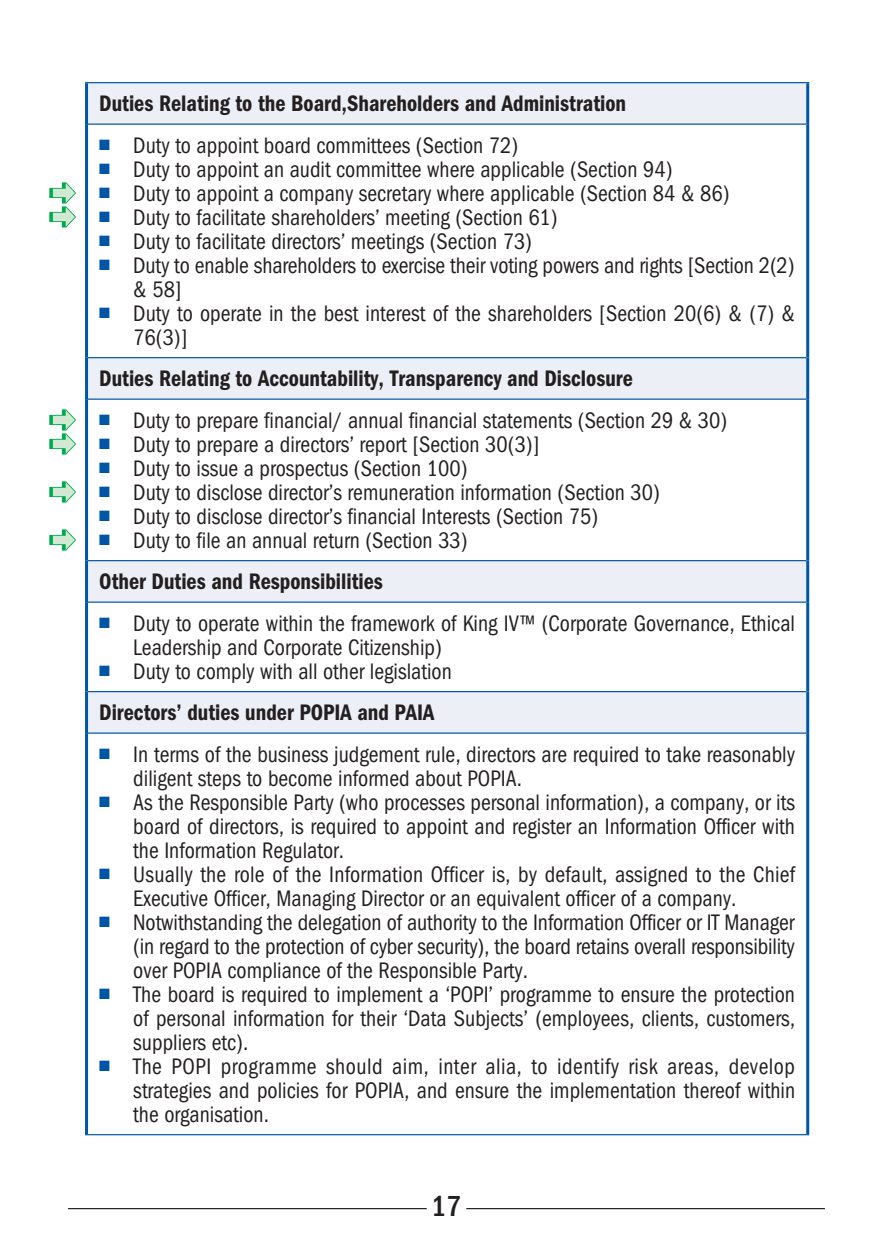
<style>
.page{position:relative;width:893px;height:1259px;background:#fff}
.page>*{position:absolute;margin:0;border:0;box-sizing:border-box;transform-origin:0 0}
.t1{font:500 condensed 30px "ITC Franklin Gothic Std";color:#231f20}
.t2{font:condensed 23.4px/24px "ITC Franklin Gothic Std";color:#231f20;scale:.95 1}
.t3{font:23.4px "ITC Franklin Gothic Std Dm Cd";color:#231f20;scale:.95 1}
.s1{color:#0155a7}
</style>
<div class="page">
<hr style="left:68px;top:1208px;width:359px;height:1px;background:#231f20">
<hr style="left:466px;top:1208px;width:359px;height:1px;background:#231f20">
<svg style="left:88px;top:83px;width:718px;height:649px"></svg>
<hr style="left:85px;top:124px;width:3px;height:234px;background:#0155a7">
<hr style="left:806px;top:124px;width:3px;height:234px;background:#0155a7">
<hr style="left:85px;top:399px;width:3px;height:161px;background:#0155a7">
<hr style="left:806px;top:399px;width:3px;height:161px;background:#0155a7">
<hr style="left:85px;top:602px;width:3px;height:89px;background:#0155a7">
<hr style="left:806px;top:602px;width:3px;height:89px;background:#0155a7">
<hr style="left:85px;top:691px;width:3px;height:42px;background:#0155a7">
<hr style="left:806px;top:691px;width:3px;height:42px;background:#0155a7">
<hr style="left:85px;top:733px;width:3px;height:401px;background:#0155a7">
<hr style="left:806px;top:733px;width:3px;height:401px;background:#0155a7">
<hr style="left:88px;top:691px;width:718px;height:1px;background:#0155a7">
<hr style="left:88px;top:732px;width:718px;height:1px;background:#0155a7">
<hr style="left:85px;top:1134px;width:724px;height:1px;background:#0155a7">
<hr style="left:85px;top:82px;width:724px;height:1px;background:#0155a7">
<hr style="left:88px;top:124px;width:718px;height:1px;background:#0155a7">
<hr style="left:85px;top:83px;width:3px;height:41px;background:#0155a7">
<hr style="left:806px;top:83px;width:3px;height:41px;background:#0155a7">
<hr style="left:88px;top:357px;width:718px;height:1px;background:#0155a7">
<hr style="left:88px;top:398px;width:718px;height:2px;background:#0155a7">
<hr style="left:85px;top:358px;width:3px;height:41px;background:#0155a7">
<hr style="left:806px;top:358px;width:3px;height:41px;background:#0155a7">
<hr style="left:88px;top:560px;width:718px;height:1px;background:#0155a7">
<hr style="left:88px;top:601px;width:718px;height:2px;background:#0155a7">
<hr style="left:85px;top:560px;width:3px;height:42px;background:#0155a7">
<hr style="left:806px;top:560px;width:3px;height:42px;background:#0155a7">
<svg style="left:49px;top:182px;width:27px;height:45px"></svg>
<svg style="left:49px;top:409px;width:27px;height:45px"></svg>
<svg style="left:49px;top:481px;width:27px;height:21px"></svg>
<svg style="left:49px;top:529px;width:27px;height:21px"></svg>
<p class="t3" style="left:99px;top:90px;width:556px">Duties Relating to the Board,Shareholders and Administration</p>
<p class="t2" style="left:99px;top:133px;width:442px"><span class="s1">■</span> Duty to appoint board committees (Section 72)</p>
<p class="t2" style="left:99px;top:157px;width:605px"><span class="s1">■</span> Duty to appoint an audit committee where applicable (Section 94)</p>
<p class="t2" style="left:99px;top:181px;width:665px"><span class="s1">■</span> Duty to appoint a company secretary where applicable (Section 84 &amp; 86)</p>
<p class="t2" style="left:99px;top:205px;width:484px"><span class="s1">■</span> Duty to facilitate shareholders’ meeting (Section 61)</p>
<p class="t2" style="left:99px;top:229px;width:457px"><span class="s1">■</span> Duty to facilitate directors’ meetings (Section 73)</p>
<p class="t2" style="left:133px;top:253px;width:697px;text-indent:-34px"><span class="s1">■</span> Duty to enable shareholders to exercise their voting powers and rights [Section 2(2) &amp; 58]</p>
<p class="t2" style="left:133px;top:301px;width:698px;text-indent:-34px"><span class="s1">■</span> Duty to operate in the best interest of the shareholders [Section 20(6) &amp; (7) &amp;<br>76(3)]</p>
<p class="t3" style="left:99px;top:365px;width:563px">Duties Relating to Accountability, Transparency and Disclosure</p>
<p class="t2" style="left:99px;top:408px;width:662px"><span class="s1">■</span> Duty to prepare financial/ annual financial statements (Section 29 &amp; 30)</p>
<p class="t2" style="left:99px;top:432px;width:465px"><span class="s1">■</span> Duty to prepare a directors’ report [Section 30(3)]</p>
<p class="t2" style="left:99px;top:456px;width:389px"><span class="s1">■</span> Duty to issue a prospectus (Section 100)</p>
<p class="t2" style="left:99px;top:480px;width:592px"><span class="s1">■</span> Duty to disclose director’s remuneration information (Section 30)</p>
<p class="t2" style="left:99px;top:504px;width:527px"><span class="s1">■</span> Duty to disclose director’s financial Interests (Section 75)</p>
<p class="t2" style="left:99px;top:528px;width:389px"><span class="s1">■</span> Duty to file an annual return (Section 33)</p>
<p class="t3" style="left:99px;top:568px;width:300px">Other Duties and Responsibilities</p>
<p class="t2" style="left:133px;top:611px;width:698px;text-indent:-34px"><span class="s1">■</span> Duty to operate within the framework of King IV™ (Corporate Governance, Ethical<br>Leadership and Corporate Citizenship)</p>
<p class="t2" style="left:99px;top:659px;width:373px"><span class="s1">■</span> Duty to comply with all other legislation</p>
<p class="t3" style="left:99px;top:699px;width:354px">Directors’ duties under POPIA and PAIA</p>
<p class="t2" style="left:133px;top:742px;width:698px;text-indent:-34px"><span class="s1">■</span> In terms of the business judgement rule, directors are required to take reasonably diligent steps to become informed about POPIA.</p>
<p class="t2" style="left:133px;top:790px;width:698px;text-align:justify;text-indent:-34px"><span class="s1">■</span> As the Responsible Party (who processes personal information), a company, or its board of directors, is required to appoint and register an Information Officer with the Information Regulator.</p>
<p class="t2" style="left:133px;top:862px;width:698px;text-indent:-34px"><span class="s1">■</span> Usually the role of the Information Officer is, by default, assigned to the Chief<br>Executive Officer, Managing Director or an equivalent officer of a company.</p>
<p class="t2" style="left:133px;top:910px;width:698px;text-align:justify;text-indent:-34px"><span class="s1">■</span> Notwithstanding the delegation of authority to the Information Officer or IT Manager (in regard to the protection of cyber security), the board retains overall responsibility over POPIA compliance of the Responsible Party.</p>
<p class="t2" style="left:133px;top:982px;width:698px;text-align:justify;text-indent:-34px"><span class="s1">■</span> The board is required to implement a ‘POPI’ programme to ensure the protection of personal information for their ‘Data Subjects’ (employees, clients, customers, suppliers etc).</p>
<p class="t2" style="left:133px;top:1054px;width:698px;text-align:justify;text-indent:-34px"><span class="s1">■</span> The POPI programme should aim, inter alia, to identify risk areas, develop strategies and policies for POPIA, and ensure the implementation thereof within the organisation.</p>
<p class="t1" style="left:431px;top:1189px;width:32px">17</p>
</div>
